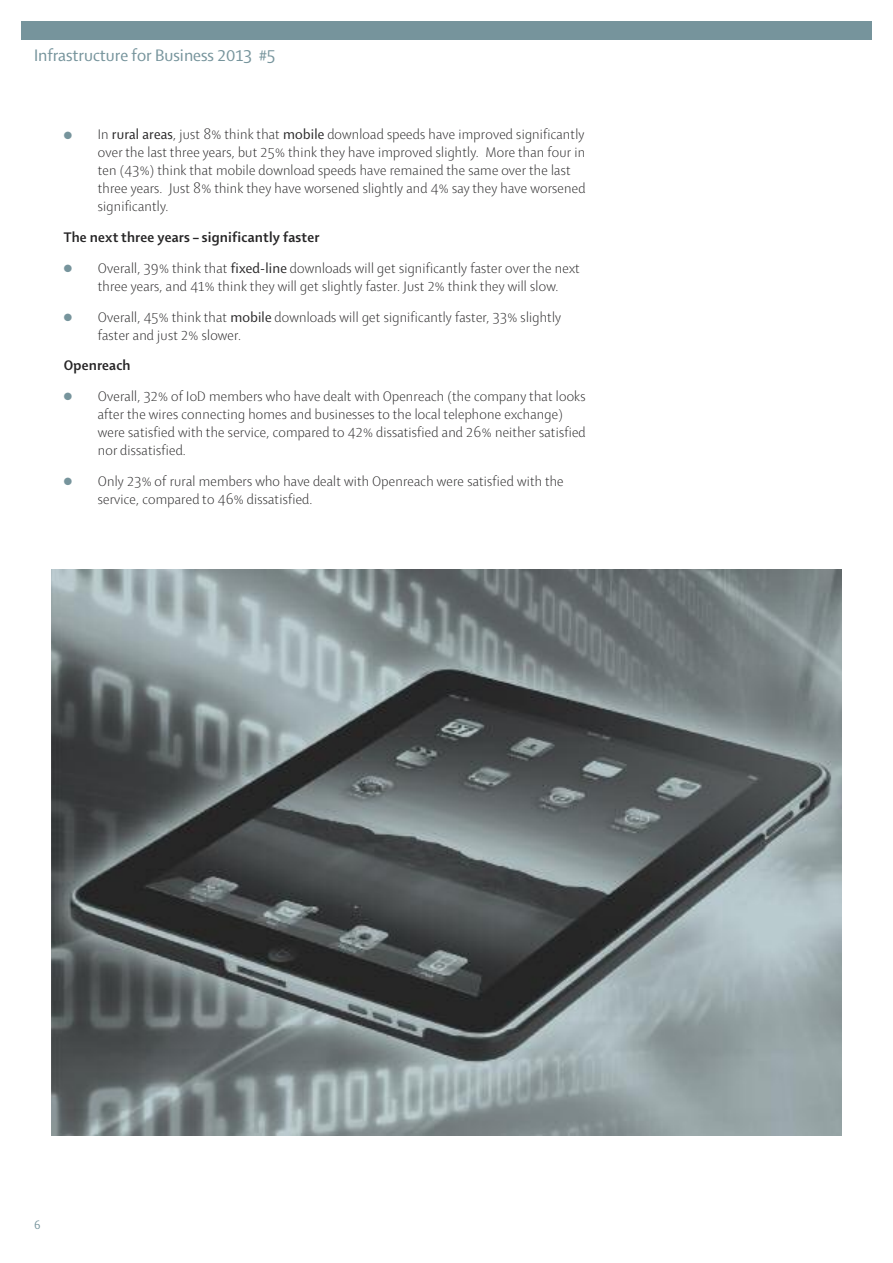
<style>
.page{position:relative;width:893px;height:1263px;background:#fff}
.page>*{position:absolute;margin:0;border:0;box-sizing:border-box;transform-origin:0 0}
.t1{font:18px "Shaker 2";color:#76949c}
.t2{font:300 15px/18px "Shaker 2";letter-spacing:.015em;color:#272627}
.t3{font:700 15px "Shaker 2";letter-spacing:.015em;color:#272627}
.t4{font:12px "Shaker 2";color:#76949c}
.s1{color:#76949c}
.s2{font-weight:400}
</style>
<div class="page">
<div style="left:21px;top:21px;width:851px;height:19px;background:#76949c"></div>
<img style="left:51px;top:570px;width:791px;height:565px">
<p class="t1" style="left:34px;top:49px;width:243px">Infrastructure for Business 2013 #5</p>
<p class="t2" style="left:98px;top:127px;width:489px;text-indent:-34px"><span class="s1">●</span> In <span class="s2">rural areas</span>, just 8% think that <span class="s2">mobile</span> download speeds have improved significantly over the last three years, but 25% think they have improved slightly. More than four in ten (43%) think that mobile download speeds have remained the same over the last three years. Just 8% think they have worsened slightly and 4% say they have worsened significantly.</p>
<p class="t3" style="left:64px;top:232px;width:257px">The next three years – significantly faster</p>
<p class="t2" style="left:98px;top:261px;width:484px;text-indent:-34px"><span class="s1">●</span> Overall, 39% think that <span class="s2">fixed-line</span> downloads will get significantly faster over the next three years, and 41% think they will get slightly faster. Just 2% think they will slow.</p>
<p class="t2" style="left:98px;top:309px;width:465px;text-indent:-34px"><span class="s1">●</span> Overall, 45% think that <span class="s2">mobile</span> downloads will get significantly faster, 33% slightly faster and just 2% slower.</p>
<p class="t3" style="left:64px;top:361px;width:68px">Openreach</p>
<p class="t2" style="left:98px;top:389px;width:489px;text-indent:-34px"><span class="s1">●</span> Overall, 32% of IoD members who have dealt with Openreach (the company that looks after the wires connecting homes and businesses to the local telephone exchange) were satisfied with the service, compared to 42% dissatisfied and 26% neither satisfied nor dissatisfied.</p>
<p class="t2" style="left:98px;top:474px;width:467px;text-indent:-34px"><span class="s1">●</span> Only 23% of rural members who have dealt with Openreach were satisfied with the service, compared to 46% dissatisfied.</p>
<p class="t4" style="left:34px;top:1221px;width:8px">6</p>
</div>
